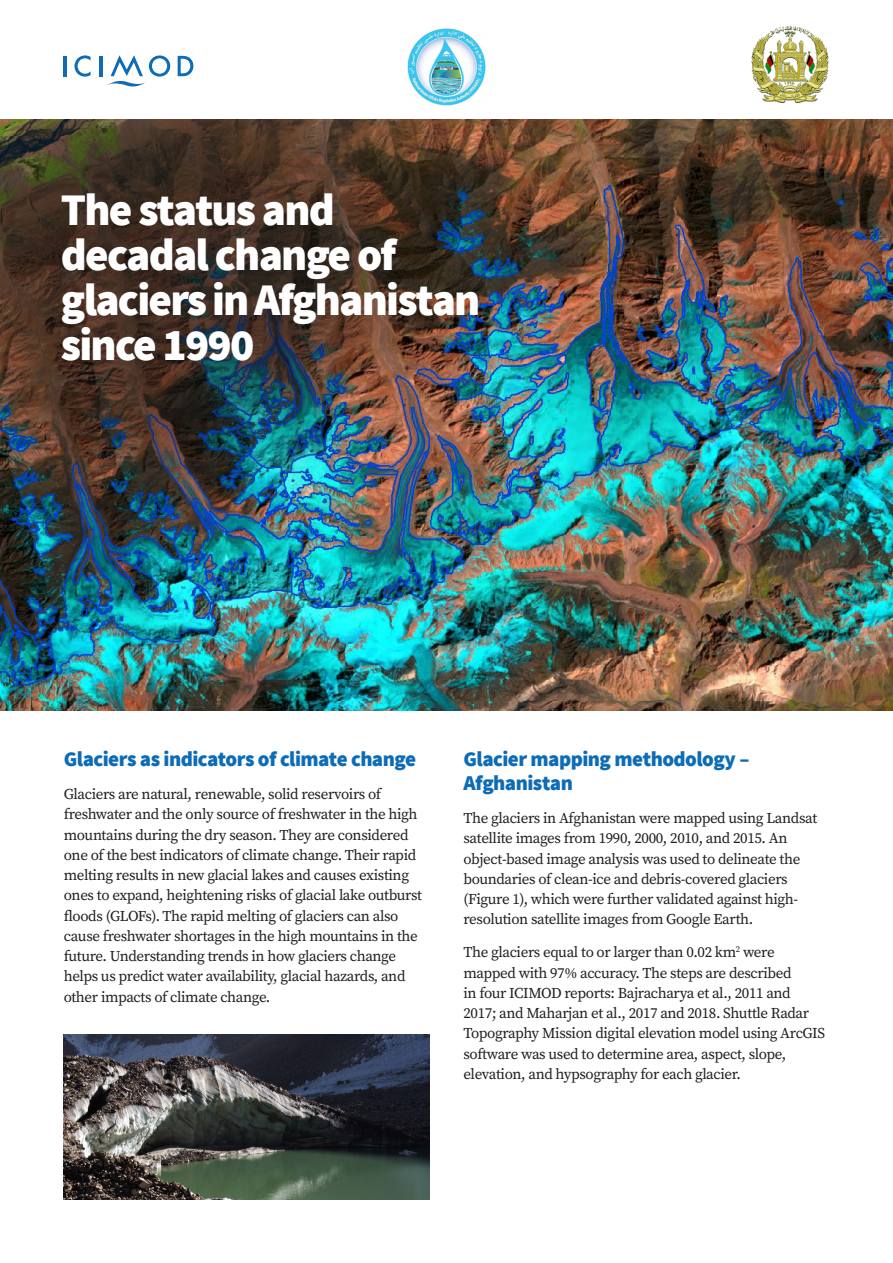
<style>
.page{position:relative;width:893px;height:1263px;background:#fff}
.page>*{position:absolute;margin:0;border:0;box-sizing:border-box;transform-origin:0 0}
.t1{font:900 45px/45px "Source Sans Pro";letter-spacing:-.04em;color:#fff}
.Head_I{font:900 21px/24px "Source Sans Pro";letter-spacing:-.025em;color:#0d6cb6}
.Body{font:15px/20.2px "Source Serif Pro";letter-spacing:-.025em;color:#231f20}
</style>
<div class="page">
<hr style="left:64px;top:56px;width:3px;height:20px;background:#0d6cb6">
<svg style="left:74px;top:55px;width:17px;height:22px"></svg>
<hr style="left:99px;top:56px;width:3px;height:20px;background:#0d6cb6">
<svg style="left:178px;top:56px;width:15px;height:20px"></svg>
<svg style="left:107px;top:55px;width:63px;height:32px"></svg>
<img style="left:751px;top:26px;width:78px;height:77px">
<img style="left:408px;top:28px;width:77px;height:77px">
<img style="left:64px;top:1034px;width:365px;height:165px">
<img style="left:0;top:119px;width:893px;height:592px">
<p class="t1" style="left:61px;top:190px;width:421px">The status and decadal change of glaciers in Afghanistan since 1990</p>
<p class="Head_I" style="left:64px;top:748px;width:354px">Glaciers as indicators of climate change</p>
<p class="Body" style="left:64px;top:784px;width:360px">Glaciers are natural, renewable, solid reservoirs of freshwater and the only source of freshwater in the high mountains during the dry season. They are considered one of the best indicators of climate change. Their rapid melting results in new glacial lakes and causes existing ones to expand, heightening risks of glacial lake outburst floods (GLOFs). The rapid melting of glaciers can also cause freshwater shortages in the high mountains in the future. Understanding trends in how glaciers change helps us predict water availability, glacial hazards, and other impacts of climate change.</p>
<p class="Head_I" style="left:463px;top:748px;width:287px">Glacier mapping methodology –<br>Afghanistan</p>
<p class="Body" style="left:463px;top:808px;width:355px">The glaciers in Afghanistan were mapped using Landsat satellite images from 1990, 2000, 2010, and 2015. An object-based image analysis was used to delineate the boundaries of clean-ice and debris-covered glaciers (Figure 1), which were further validated against high&shy;resolution satellite images from Google Earth.</p>
<p class="Body" style="left:463px;top:942px;width:363px">The glaciers equal to or larger than 0.02 km<sup>2</sup> were mapped with 97% accuracy. The steps are described<br>in four ICIMOD reports: Bajracharya et al., 2011 and 2017; and Maharjan et al., 2017 and 2018. Shuttle Radar Topography Mission digital elevation model using ArcGIS software was used to determine area, aspect, slope, elevation, and hypsography for each glacier.</p>
</div>
